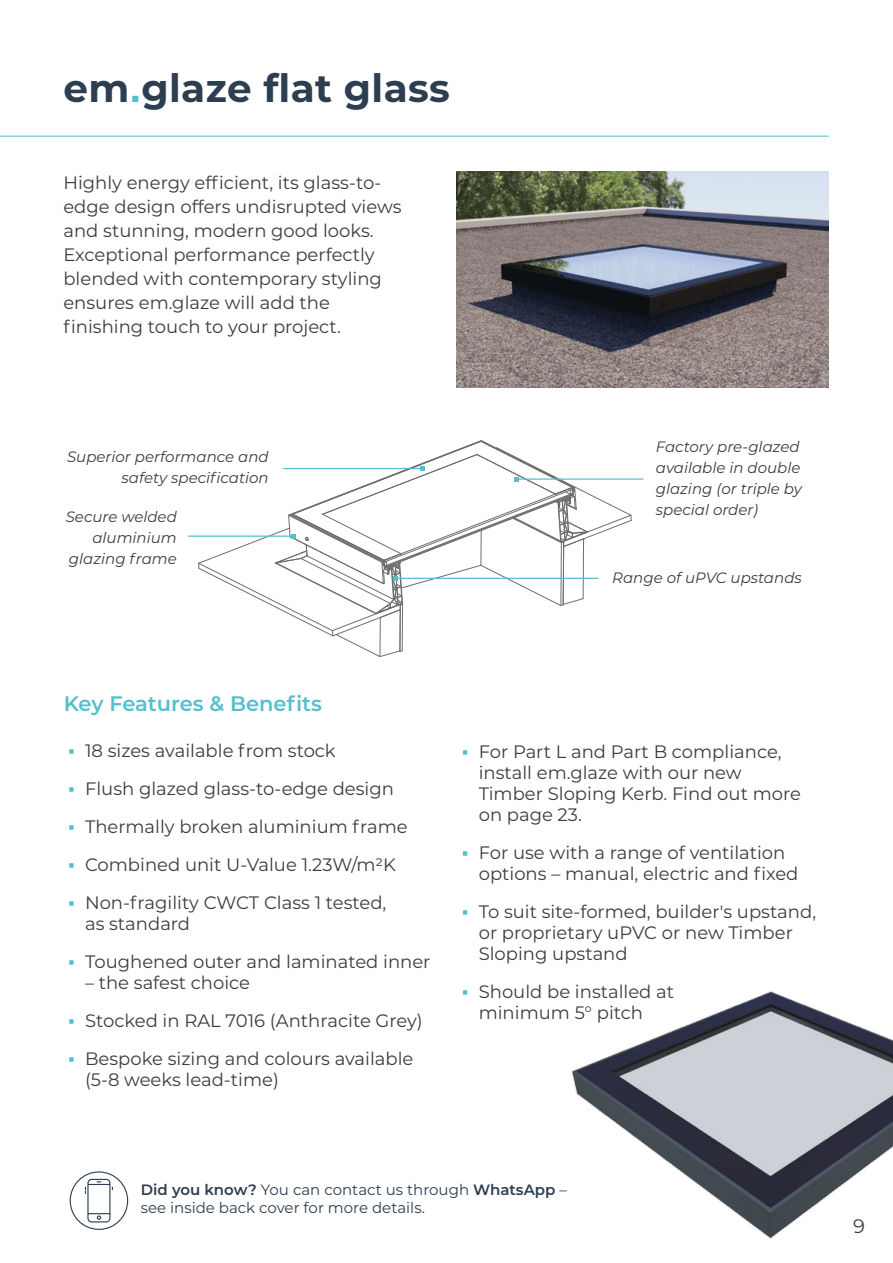
<style>
.page{position:relative;width:893px;height:1263px;background:#fff}
.page>*{position:absolute;margin:0;border:0;box-sizing:border-box;transform-origin:0 0}
.t1{font:700 39px "Montserrat";letter-spacing:.01em;color:#2c3e50}
.t2{font:600 21px "Montserrat";color:#56bfcc}
.t3{font:19.5px "Montserrat";color:#393d41}
.t4{font:18px/38px "Montserrat";color:#393d41}
.t5{font:italic 15px/21px "Montserrat";color:#393d41;text-align:right}
.t6{font:15px/18px "Montserrat";color:#2c3e50}
.s1{font-family:"Soleil Sb";font-weight:400;font-size:45px;color:#56bfcc}
.s2{font-weight:600}
</style>
<div class="page">
<div style="left:70px;top:1171px;width:58px;height:59px;border:1px solid #2c3e50;border-radius:50%"></div>
<svg style="left:85px;top:1178px;width:28px;height:45px"></svg>
<img style="left:457px;top:172px;width:372px;height:216px">
<img style="left:572px;top:991px;width:321px;height:248px">
<hr style="left:0;top:136px;width:829px;height:1px;background:#56bfcc">
<hr style="left:188px;top:535px;width:106px;height:2px;background:#56bfcc">
<hr style="left:516px;top:478px;width:127px;height:2px;background:#56bfcc">
<svg style="left:198px;top:440px;width:434px;height:217px"></svg>
<h1 class="t1" style="left:63px;top:60px;width:388px">em<span class="s1">.</span>glaze flat glass</h1>
<p class="t4" style="left:63px;top:170px;width:340px;line-height:24px">Highly energy efficient, its glass-to&shy;edge design offers undisrupted views and stunning, modern good looks.<br>Exceptional performance perfectly blended with contemporary styling ensures em.glaze will add the finishing touch to your project.</p>
<p class="t5" style="left:67px;top:446px;width:203px">Superior performance and safety specification</p>
<p class="t5" style="left:66px;top:505px;width:113px">Secure welded aluminium glazing frame</p>
<p class="t5" style="left:656px;top:436px;width:148px;text-align:left">Factory pre-glazed available in double glazing (or triple by special order)</p>
<p class="t5" style="left:612px;top:567px;width:191px">Range of uPVC upstands</p>
<p class="t2" style="left:64px;top:688px;width:260px">Key Features &amp; Benefits</p>
<p class="t4" style="left:85px;top:731px;width:324px">18 sizes available from stock<br>Flush glazed glass-to-edge design Thermally broken aluminium frame Combined unit U-Value 1.23W/m2K Non-fragility CWCT Class 1 tested,</p>
<p class="t4" style="left:85px;top:904px;width:347px">as standard<br>Toughened outer and laminated inner</p>
<p class="t4" style="left:85px;top:963px;width:339px">– the safest choice<br>Stocked in RAL 7016 (Anthracite Grey)<br>Bespoke sizing and colours available</p>
<p class="t4" style="left:85px;top:1060px;width:195px">(5-8 weeks lead-time)</p>
<p class="t4" style="left:479px;top:740px;width:324px;line-height:21px">For Part L and Part B compliance, install em.glaze with our new<br>Timber Sloping Kerb. Find out more on page 23.</p>
<p class="t4" style="left:479px;top:841px;width:321px;line-height:21px">For use with a range of ventilation options – manual, electric and fixed</p>
<p class="t4" style="left:479px;top:900px;width:339px;line-height:21px">To suit site-formed, builder's upstand, or proprietary uPVC or new Timber<br>Sloping upstand</p>
<p class="t4" style="left:479px;top:980px;width:197px;line-height:21px">Should be installed at minimum 5° pitch</p>
<p class="t6" style="left:141px;top:1180px;width:428px"><span class="s2">Did you know?</span> You can contact us through <span class="s2">WhatsApp</span> – see inside back cover for more details.</p>
<p class="t3" style="left:853px;top:1212px;width:13px">9</p>
</div>
